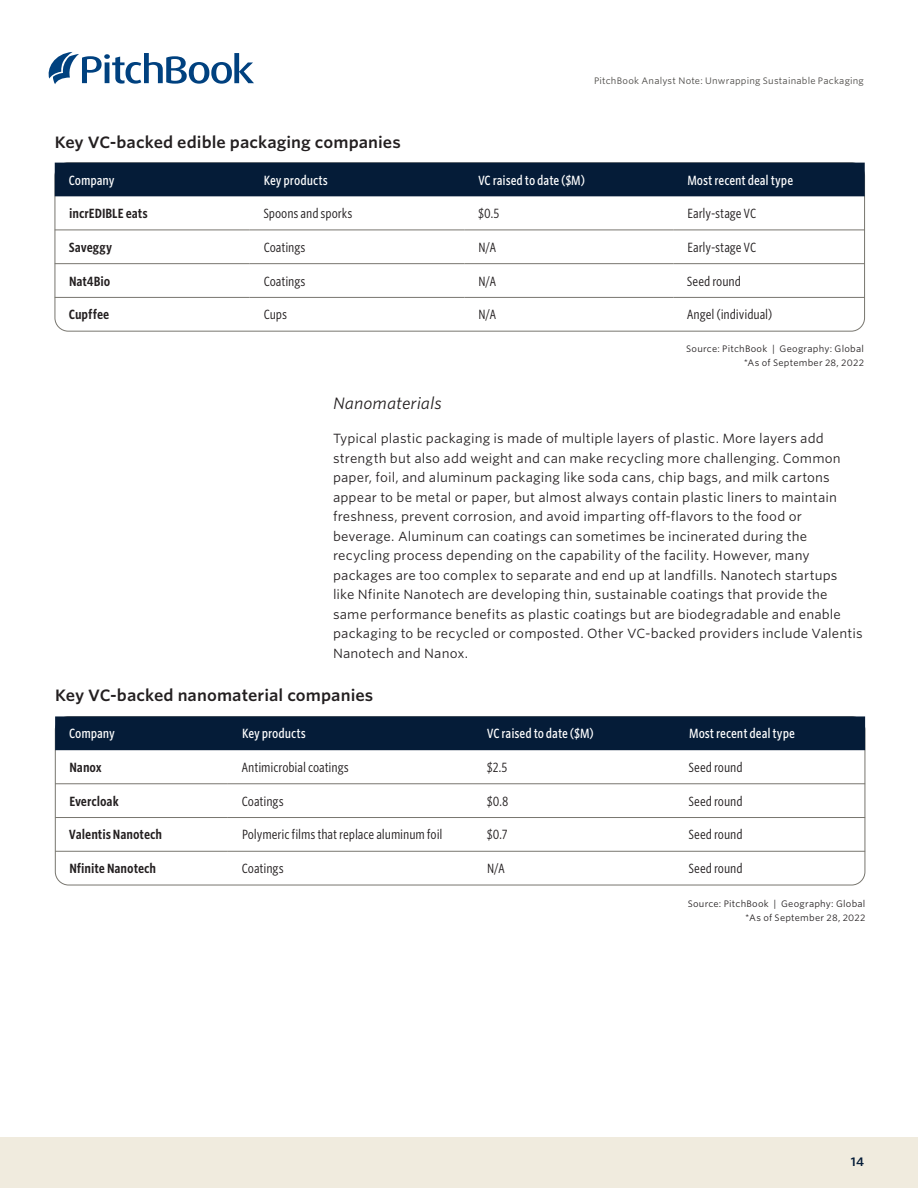
<style>
.page{position:relative;width:918px;height:1188px;background:#fff}
.page>*{position:absolute;margin:0;border:0;box-sizing:border-box;transform-origin:0 0}
.AN_Chart_table_title{font:600 15.75px "Whitney S Sm";color:#231f20}
.AN_Subsection_I{font:italic 15.75px "Whitney S Sm";color:#231f20}
.AN_Body_copy{font:12.75px/19.5px "Whitney S Sm";letter-spacing:.01em;color:#231f20}
.AN_Table_text{font:12.75px "Whitney Cond S Sm";letter-spacing:-.005em;color:#231f20}
.AN_Table_header{font:500 12.75px "Whitney Cond S Sm";letter-spacing:-.005em;color:#fff}
.AN_Table_text-2{font:600 12.75px "Whitney Cond S Sm";color:#231f20}
.t1{font:600 12px "Whitney S Sm";color:#051c38}
.AN_Source_tag{font:9px "Whitney S Sm";letter-spacing:.025em;color:#231f20}
.t2{font:9px "Whitney S Sm";letter-spacing:.025em;color:#484643}
</style>
<div class="page">
<svg style="left:49px;top:52px;width:205px;height:32px"></svg>
<div style="left:0;top:1137px;width:918px;height:51px;background:#f0ebde"></div>
<div style="left:55px;top:163px;width:810px;height:33px;background:#051c38"></div>
<hr style="left:55px;top:230px;width:195px;height:1px;background:#78766f">
<hr style="left:250px;top:230px;width:214px;height:1px;background:#78766f">
<hr style="left:464px;top:230px;width:209px;height:1px;background:#78766f">
<hr style="left:673px;top:230px;width:192px;height:1px;background:#78766f">
<hr style="left:250px;top:263px;width:214px;height:1px;background:#78766f">
<hr style="left:464px;top:263px;width:209px;height:1px;background:#78766f">
<hr style="left:55px;top:263px;width:195px;height:1px;background:#78766f">
<hr style="left:673px;top:263px;width:192px;height:1px;background:#78766f">
<hr style="left:250px;top:297px;width:214px;height:1px;background:#78766f">
<hr style="left:464px;top:297px;width:209px;height:1px;background:#78766f">
<hr style="left:55px;top:297px;width:195px;height:1px;background:#78766f">
<hr style="left:673px;top:297px;width:192px;height:1px;background:#78766f">
<div style="left:55px;top:716px;width:810px;height:34px;background:#051c38"></div>
<hr style="left:55px;top:784px;width:173px;height:1px;background:#78766f">
<hr style="left:228px;top:784px;width:245px;height:1px;background:#78766f">
<hr style="left:473px;top:784px;width:202px;height:1px;background:#78766f">
<hr style="left:675px;top:784px;width:190px;height:1px;background:#78766f">
<hr style="left:55px;top:817px;width:173px;height:1px;background:#78766f">
<hr style="left:228px;top:817px;width:245px;height:1px;background:#78766f">
<hr style="left:473px;top:817px;width:202px;height:1px;background:#78766f">
<hr style="left:675px;top:817px;width:190px;height:1px;background:#78766f">
<hr style="left:55px;top:851px;width:173px;height:1px;background:#78766f">
<hr style="left:228px;top:851px;width:245px;height:1px;background:#78766f">
<hr style="left:473px;top:851px;width:202px;height:1px;background:#78766f">
<hr style="left:675px;top:851px;width:190px;height:1px;background:#78766f">
<p class="AN_Chart_table_title" style="left:55px;top:131px;width:348px">Key VC-backed edible packaging companies</p>
<p class="t2" style="left:594px;top:75px;width:271px">PitchBook Analyst Note: Unwrapping Sustainable Packaging</p>
<p class="AN_Table_header" style="left:69px;top:171px;width:47px">Company</p>
<p class="AN_Table_header" style="left:264px;top:171px;width:65px">Key products</p>
<p class="AN_Table_header" style="left:478px;top:171px;width:109px">VC raised to date ($M)</p>
<p class="AN_Table_header" style="left:687px;top:171px;width:107px">Most recent deal type</p>
<p class="AN_Table_text-2" style="left:69px;top:205px;width:80px">incrEDIBLE eats</p>
<p class="AN_Table_text" style="left:263px;top:205px;width:91px">Spoons and sporks</p>
<p class="AN_Table_text" style="left:478px;top:205px;width:23px">$0.5</p>
<p class="AN_Table_text" style="left:687px;top:205px;width:70px">Early-stage VC</p>
<p class="AN_Table_text-2" style="left:69px;top:238px;width:45px">Saveggy</p>
<p class="AN_Table_text" style="left:264px;top:239px;width:43px">Coatings</p>
<p class="AN_Table_text" style="left:478px;top:239px;width:19px">N/A</p>
<p class="AN_Table_text" style="left:687px;top:239px;width:70px">Early-stage VC</p>
<p class="AN_Table_text-2" style="left:69px;top:272px;width:43px">Nat4Bio</p>
<p class="AN_Table_text" style="left:264px;top:273px;width:43px">Coatings</p>
<p class="AN_Table_text" style="left:478px;top:273px;width:19px">N/A</p>
<p class="AN_Table_text" style="left:687px;top:273px;width:56px">Seed round</p>
<p class="AN_Table_text-2" style="left:69px;top:306px;width:42px">Cupffee</p>
<p class="AN_Table_text" style="left:264px;top:306px;width:25px">Cups</p>
<p class="AN_Table_text" style="left:478px;top:306px;width:19px">N/A</p>
<p class="AN_Table_text" style="left:687px;top:306px;width:87px">Angel (individual)</p>
<p class="AN_Source_tag" style="left:686px;top:343px;width:179px">Source: PitchBook | Geography: Global</p>
<p class="AN_Source_tag" style="left:744px;top:356px;width:122px">*As of September 28, 2022</p>
<p class="AN_Subsection_I" style="left:333px;top:392px;width:110px">Nanomaterials</p>
<p class="AN_Body_copy" style="left:333px;top:428px;width:531px">Typical plastic packaging is made of multiple layers of plastic. More layers add strength but also add weight and can make recycling more challenging. Common paper, foil, and aluminum packaging like soda cans, chip bags, and milk cartons appear to be metal or paper, but almost always contain plastic liners to maintain freshness, prevent corrosion, and avoid imparting off-flavors to the food or beverage. Aluminum can coatings can sometimes be incinerated during the recycling process depending on the capability of the facility. However, many packages are too complex to separate and end up at landfills. Nanotech startups<br>like Nfinite Nanotech are developing thin, sustainable coatings that provide the same performance benefits as plastic coatings but are biodegradable and enable packaging to be recycled or composted. Other VC-backed providers include Valentis Nanotech and Nanox.</p>
<p class="AN_Chart_table_title" style="left:55px;top:685px;width:320px">Key VC-backed nanomaterial companies</p>
<p class="AN_Table_header" style="left:69px;top:725px;width:47px">Company</p>
<p class="AN_Table_header" style="left:242px;top:725px;width:65px">Key products</p>
<p class="AN_Table_header" style="left:487px;top:725px;width:109px">VC raised to date ($M)</p>
<p class="AN_Table_header" style="left:689px;top:725px;width:107px">Most recent deal type</p>
<p class="AN_Table_text-2" style="left:69px;top:759px;width:34px">Nanox</p>
<p class="AN_Table_text" style="left:241px;top:759px;width:109px">Antimicrobial coatings</p>
<p class="AN_Table_text" style="left:487px;top:759px;width:22px">$2.5</p>
<p class="AN_Table_text" style="left:689px;top:759px;width:56px">Seed round</p>
<p class="AN_Table_text-2" style="left:69px;top:792px;width:51px">Evercloak</p>
<p class="AN_Table_text" style="left:242px;top:793px;width:43px">Coatings</p>
<p class="AN_Table_text" style="left:487px;top:793px;width:23px">$0.8</p>
<p class="AN_Table_text" style="left:689px;top:793px;width:56px">Seed round</p>
<p class="AN_Table_text-2" style="left:69px;top:826px;width:95px">Valentis Nanotech</p>
<p class="AN_Table_text" style="left:242px;top:827px;width:202px">Polymeric films that replace aluminum foil</p>
<p class="AN_Table_text" style="left:487px;top:827px;width:22px">$0.7</p>
<p class="AN_Table_text" style="left:689px;top:827px;width:56px">Seed round</p>
<p class="AN_Table_text-2" style="left:69px;top:860px;width:88px">Nfinite Nanotech</p>
<p class="AN_Table_text" style="left:242px;top:860px;width:43px">Coatings</p>
<p class="AN_Table_text" style="left:487px;top:860px;width:19px">N/A</p>
<p class="AN_Table_text" style="left:689px;top:860px;width:56px">Seed round</p>
<p class="AN_Source_tag" style="left:688px;top:898px;width:179px">Source: PitchBook | Geography: Global</p>
<p class="AN_Source_tag" style="left:745px;top:911px;width:122px">*As of September 28, 2022</p>
<p class="t1" style="left:851px;top:1153px;width:15px">14</p>
</div>
